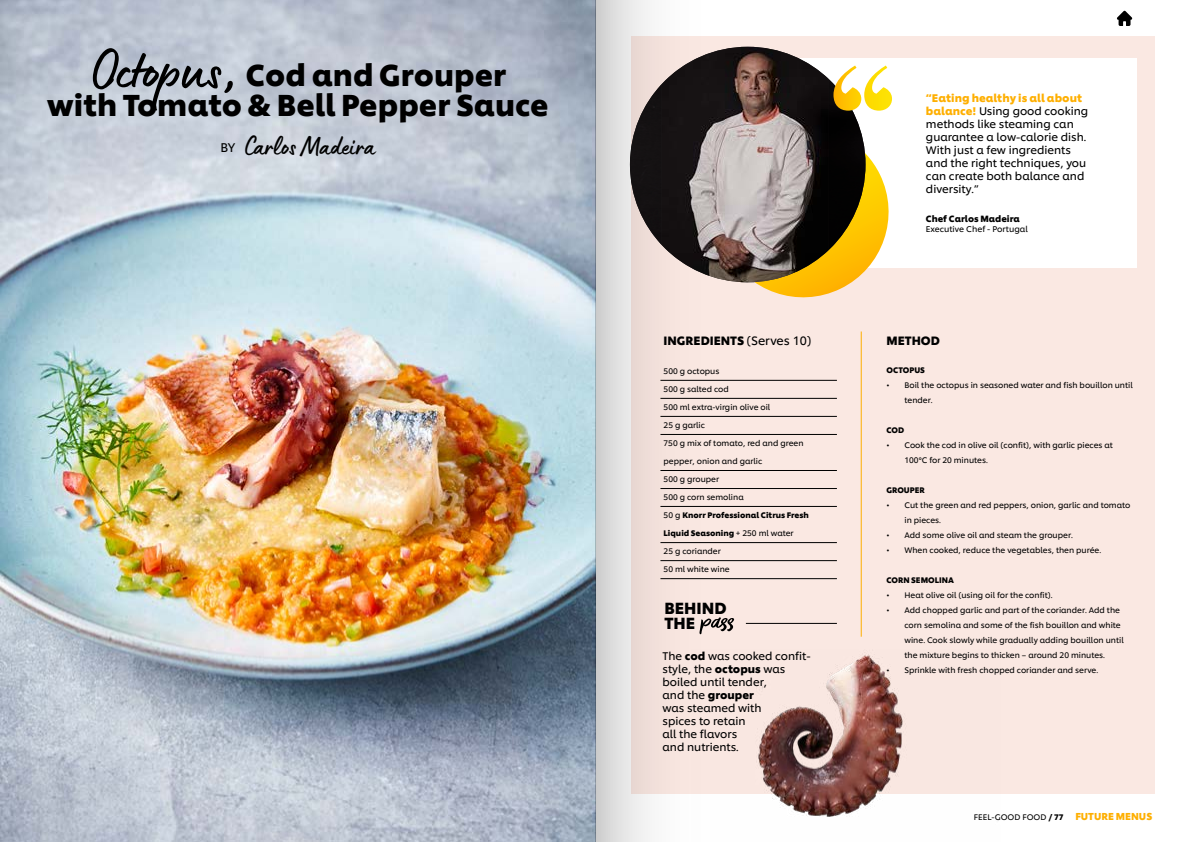
<style>
.page{position:relative;width:1191px;height:842px;background:#fff}
.page>*{position:absolute;margin:0;border:0;box-sizing:border-box;transform-origin:0 0}
.t1{font:700 30px/30px "Unilever Shilling";color:#000;text-align:center}
.t2{font:28px "Lumios Marker";color:#000}
.t3{font:700 16px/15px "Unilever Shilling";color:#000}
.t4{font:12.5px "Unilever Shilling";color:#000}
.t5{font:700 12px "Unilever Shilling";color:#000}
.t6{font:11px/13px "Unilever Shilling";color:#000}
.t7{font:700 10px "Unilever Shilling";color:#feaf00}
.t8{font:700 9px "Unilever Shilling";color:#000}
.t9{font:8.2px "Unilever Shilling";color:#000}
.t10{font:8px/15px "Unilever Shilling";color:#000}
.t11{font:700 8px "Unilever Shilling";color:#000}
.s1{font-family:"Lumios Marker";font-weight:400;font-size:60px}
.s2{font-weight:400}
.s3{font-weight:700}
.s4{font-weight:700;color:#feaf00}
</style>
<div class="page">
<svg style="left:1117px;top:11px;width:15px;height:15px"></svg>
<img style="left:0;top:0;width:595px;height:842px">
<div style="left:631px;top:36px;width:524px;height:758px;background:#fae8e2"></div>
<svg style="left:595px;top:0;width:165px;height:842px"></svg>
<div style="left:727px;top:58px;width:409px;height:209px;background:#fff"></div>
<svg style="left:705px;top:153px;width:195px;height:156px"></svg>
<img style="left:661px;top:47px;width:168px;height:235px">
<img style="left:829px;top:79px;width:36px;height:171px">
<img style="left:630px;top:84px;width:31px;height:161px">
<svg style="left:833px;top:66px;width:59px;height:45px"></svg>
<hr style="left:660px;top:380px;width:177px;height:1px;background:#000">
<hr style="left:660px;top:398px;width:177px;height:1px;background:#000">
<hr style="left:660px;top:560px;width:177px;height:1px;background:#000">
<hr style="left:660px;top:416px;width:177px;height:1px;background:#000">
<hr style="left:660px;top:506px;width:177px;height:1px;background:#000">
<hr style="left:660px;top:578px;width:177px;height:1px;background:#000">
<hr style="left:660px;top:542px;width:177px;height:1px;background:#000">
<hr style="left:660px;top:434px;width:177px;height:1px;background:#000">
<hr style="left:660px;top:470px;width:177px;height:1px;background:#000">
<hr style="left:660px;top:488px;width:177px;height:1px;background:#000">
<hr style="left:861px;top:331px;width:1px;height:306px;background:#feaf00">
<hr style="left:746px;top:623px;width:91px;height:1px;background:#000">
<svg style="left:699px;top:617px;width:35px;height:17px"></svg>
<img style="left:691px;top:649px;width:212px;height:193px">
<h1 class="t1" style="left:47px;top:58px;width:503px"><span class="s1">Octopus,</span> Cod and Grouper<br>with Tomato &amp; Bell Pepper Sauce</h1>
<h2 class="t2" style="left:245px;top:128px;width:132px">Carlos Madeira</h2>
<h3 class="t4" style="left:220px;top:138px;width:17px">BY</h3>
<h3 class="t5" style="left:663px;top:331px;width:149px">INGREDIENTS <span class="s2">(Serves 10)</span></h3>
<p class="t10" style="left:663px;top:363px;width:57px">500 g octopus</p>
<p class="t10" style="left:663px;top:381px;width:67px">500 g salted cod</p>
<p class="t10" style="left:663px;top:399px;width:108px">500 ml extra-virgin olive oil</p>
<p class="t10" style="left:663px;top:417px;width:43px">25 g garlic</p>
<p class="t10" style="left:663px;top:435px;width:141px">750 g mix of tomato, red and green</p>
<p class="t10" style="left:663px;top:453px;width:100px">pepper, onion and garlic</p>
<p class="t10" style="left:663px;top:471px;width:57px">500 g grouper</p>
<p class="t10" style="left:663px;top:489px;width:82px">500 g corn semolina</p>
<p class="t11" style="left:663px;top:509px;width:147px"><span class="s2">50 g</span> Knorr Professional Citrus Fresh</p>
<p class="t11" style="left:663px;top:527px;width:132px">Liquid Seasoning <span class="s2">+ 250 ml water</span></p>
<p class="t10" style="left:663px;top:543px;width:59px">25 g coriander</p>
<p class="t10" style="left:663px;top:561px;width:68px">50 ml white wine</p>
<h3 class="t3" style="left:664px;top:599px;width:64px">BEHIND<br>THE</h3>
<h3 class="t6" style="left:662px;top:648px;width:150px">The <span class="s3">cod</span> was cooked confit&shy;style, the <span class="s3">octopus</span> was boiled until tender,<br>and the <span class="s3">grouper<br></span>was steamed with<br>spices to retain<br>all the flavors<br>and nutrients.</h3>
<h3 class="t6" style="left:926px;top:90px;width:164px"><span class="s4">“Eating healthy is all about balance!</span> Using good cooking methods like steaming can guarantee a low-calorie dish.<br>With just a few ingredients and the right techniques, you can create both balance and diversity.”</h3>
<p class="t8" style="left:925px;top:211px;width:96px">Chef Carlos Madeira</p>
<p class="t9" style="left:925px;top:223px;width:103px">Executive Chef - Portugal</p>
<h3 class="t5" style="left:886px;top:331px;width:55px">METHOD</h3>
<p class="t11" style="left:886px;top:364px;width:40px">OCTOPUS</p>
<p class="t10" style="left:904px;top:377px;width:230px;text-indent:-18px">• Boil the octopus in seasoned water and fish bouillon until tender.</p>
<p class="t11" style="left:886px;top:424px;width:19px">COD</p>
<p class="t10" style="left:904px;top:437px;width:210px;text-indent:-18px">• Cook the cod in olive oil (confit), with garlic pieces at<br>100°C for 20 minutes.</p>
<p class="t11" style="left:886px;top:484px;width:40px">GROUPER</p>
<p class="t10" style="left:904px;top:497px;width:227px;text-indent:-18px">• Cut the green and red peppers, onion, garlic and tomato in pieces.</p>
<p class="t10" style="left:886px;top:527px;width:188px">• Add some olive oil and steam the grouper.</p>
<p class="t10" style="left:886px;top:542px;width:216px">• When cooked, reduce the vegetables, then purée.</p>
<p class="t11" style="left:886px;top:574px;width:69px">CORN SEMOLINA</p>
<p class="t10" style="left:886px;top:587px;width:168px">• Heat olive oil (using oil for the confit).</p>
<p class="t10" style="left:904px;top:602px;width:221px;text-indent:-18px">• Add chopped garlic and part of the coriander. Add the corn semolina and some of the fish bouillon and white wine. Cook slowly while gradually adding bouillon until the mixture begins to thicken – around 20 minutes.</p>
<p class="t10" style="left:886px;top:662px;width:213px">• Sprinkle with fresh chopped coriander and serve.</p>
<p class="t10" style="left:973px;top:808px;width:91px">FEEL-GOOD FOOD <span class="s3">/ 77</span></p>
<p class="t7" style="left:1075px;top:808px;width:78px">FUTURE MENUS</p>
</div>
